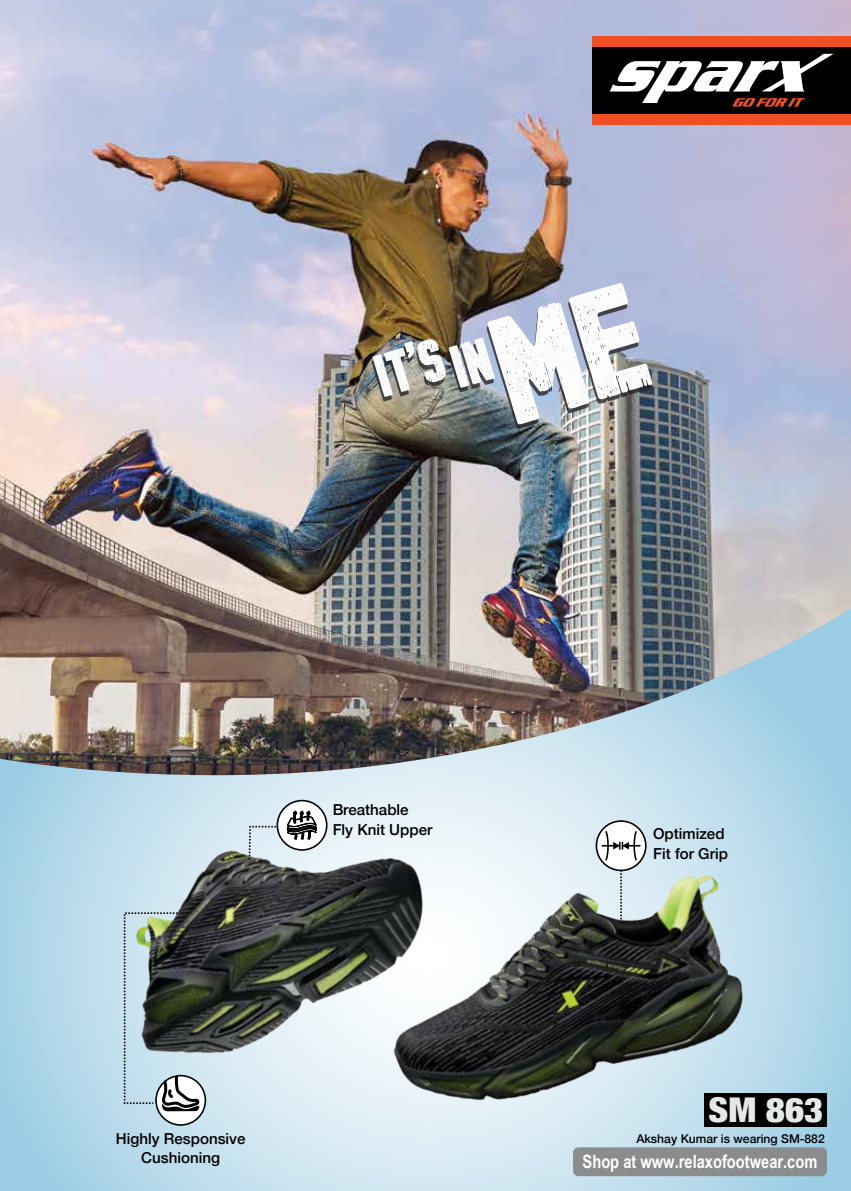
<style>
.page{position:relative;width:851px;height:1191px;background:#fff}
.page>*{position:absolute;margin:0;border:0;box-sizing:border-box;transform-origin:0 0}
.t1{font:900 condensed 34.2px "Helvetica Neue";color:#e4e8e6;scale:1.08 1}
.t2{font:700 18.3px "Arial Narrow";color:#fff}
.t3{font:500 15.15px/20px "Helvetica Neue";color:#000}
.t4{font:500 12.15px "Helvetica Neue";color:#000}
</style>
<div class="page">
<img style="left:0;top:0;width:850px;height:1191px">
<div style="left:573px;top:1147px;width:253px;height:29px;background:#8a8c8e;border-radius:5px"></div>
<img style="left:79px;top:756px;width:376px;height:388px">
<svg style="left:124px;top:912px;width:82px;height:213px"></svg>
<svg style="left:248px;top:800px;width:79px;height:59px"></svg>
<svg style="left:595px;top:820px;width:51px;height:25px"></svg>
<img style="left:354px;top:845px;width:414px;height:292px">
<p class="t3" style="left:332px;top:798px;width:101px">Breathable<br>Fly Knit Upper</p>
<p class="t3" style="left:653px;top:822px;width:76px">Optimized<br>Fit for Grip</p>
<h1 class="t1" style="left:708px;top:1082px;width:108px">SM 863</h1>
<p class="t2" style="left:582px;top:1148px;width:236px">Shop at www.relaxofootwear.com</p>
<p class="t3" style="left:116px;top:1126px;width:131px">Highly Responsive</p>
<p class="t4" style="left:636px;top:1128px;width:190px">Akshay Kumar is wearing SM-882</p>
<p class="t3" style="left:141px;top:1146px;width:80px">Cushioning</p>
</div>
